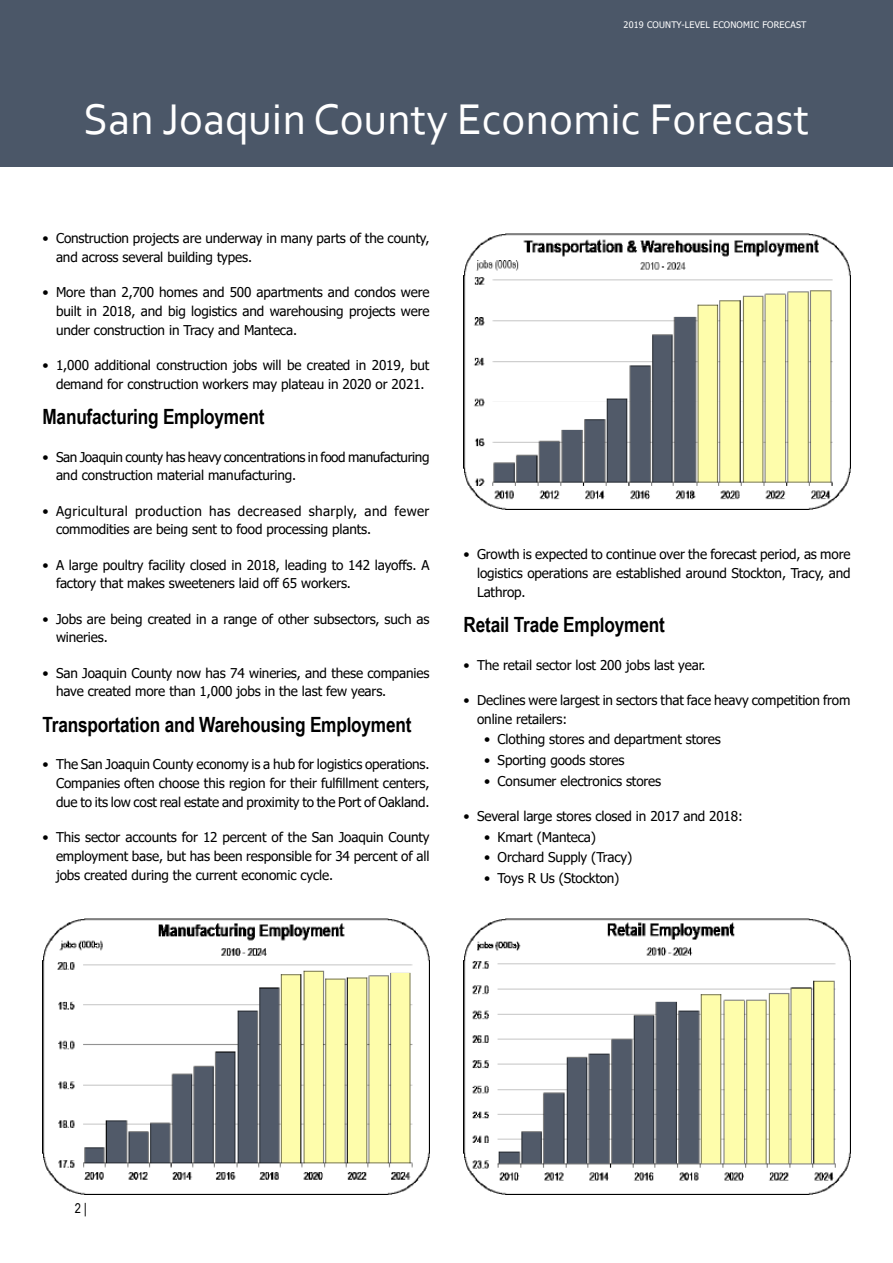
<style>
.page{position:relative;width:893px;height:1263px;background:#fff}
.page>*{position:absolute;margin:0;border:0;box-sizing:border-box;transform-origin:0 0}
.t1{font:45px "Corbel";color:#fff}
.Profile_Subhead_1{font:700 21px "Arial Narrow";letter-spacing:-.01em;color:#000}
.t2{font:13.5px/18.9px "Tahoma";letter-spacing:-.01em;color:#000}
.t3{font:13.5px/18.9px "Tahoma";letter-spacing:.025em;color:#000}
.t4{font:13.5px "Arial Narrow";color:#000}
.t5{font:9px "Tahoma";letter-spacing:.02em;color:#fff}
.s1{font-family:"Myriad Pro"}
</style>
<div class="page">
<div style="left:0;top:0;width:893px;height:167px;background:#4b5768"></div>
<img style="left:42px;top:918px;width:387px;height:277px">
<img style="left:463px;top:233px;width:387px;height:277px">
<img style="left:463px;top:918px;width:387px;height:277px">
<p class="t5" style="left:624px;top:19px;width:184px">2019 COUNTY-LEVEL ECONOMIC FORECAST</p>
<h1 class="t1" style="left:83px;top:91px;width:727px">San Joaquin County Economic Forecast</h1>
<p class="t2" style="left:56px;top:229px;width:375px;text-indent:-14px">• Construction projects are underway in many parts of the county, and across several building types.</p>
<p class="t2" style="left:56px;top:283px;width:375px;text-align:justify;text-indent:-14px">• More than 2,700 homes and 500 apartments and condos were built in 2018, and big logistics and warehousing projects were under construction in Tracy and Manteca.</p>
<p class="t2" style="left:56px;top:356px;width:375px;text-indent:-14px">• 1,000 additional construction jobs will be created in 2019, but demand for construction workers may plateau in 2020 or 2021.</p>
<p class="Profile_Subhead_1" style="left:43px;top:400px;width:223px">Manufacturing Employment</p>
<p class="t2" style="left:56px;top:448px;width:375px;text-indent:-14px">• San Joaquin county has heavy concentrations in food manufacturing and construction material manufacturing.</p>
<p class="t3" style="left:56px;top:502px;width:375px;text-indent:-14px">• Agricultural production has decreased sharply, and fewer commodities are being sent to food processing plants.</p>
<p class="t2" style="left:56px;top:556px;width:375px;text-indent:-14px">• A large poultry facility closed in 2018, leading to 142 layoffs. A factory that makes sweeteners laid off 65 workers.</p>
<p class="t2" style="left:56px;top:610px;width:375px;text-indent:-14px">• Jobs are being created in a range of other subsectors, such as wineries.</p>
<p class="t2" style="left:56px;top:664px;width:375px;text-indent:-14px">• San Joaquin County now has 74 wineries, and these companies have created more than 1,000 jobs in the last few years.</p>
<p class="Profile_Subhead_1" style="left:43px;top:708px;width:370px">Transportation and Warehousing Employment</p>
<p class="t2" style="left:56px;top:756px;width:375px;text-align:justify;text-indent:-14px">• The San Joaquin County economy is a hub for logistics operations.<br>Companies often choose this region for their fulfillment centers, due to its low cost real estate and proximity to the Port of Oakland.</p>
<p class="t2" style="left:56px;top:829px;width:375px;text-align:justify;text-indent:-14px">• This sector accounts for 12 percent of the San Joaquin County employment base, but has been responsible for 34 percent of all jobs created during the current economic cycle.</p>
<p class="t2" style="left:477px;top:545px;width:375px;text-align:justify;text-indent:-14px">• Growth is expected to continue over the forecast period, as more logistics operations are established around Stockton, Tracy, and Lathrop.</p>
<p class="Profile_Subhead_1" style="left:464px;top:608px;width:203px">Retail Trade Employment</p>
<p class="t2" style="left:464px;top:656px;width:244px">• The retail sector lost 200 jobs last year.</p>
<p class="t2" style="left:477px;top:691px;width:375px;text-indent:-14px">• Declines were largest in sectors that face heavy competition from online retailers:</p>
<p class="t2" style="left:484px;top:731px;width:238px">• Clothing stores and department stores</p>
<p class="t2" style="left:484px;top:751px;width:142px">• Sporting goods stores</p>
<p class="t2" style="left:484px;top:772px;width:179px">• Consumer electronics stores</p>
<p class="t2" style="left:464px;top:807px;width:281px">• Several large stores closed in 2017 and 2018:</p>
<p class="t2" style="left:484px;top:828px;width:113px">• Kmart (Manteca)</p>
<p class="t2" style="left:484px;top:849px;width:150px">• Orchard Supply (Tracy)</p>
<p class="t2" style="left:484px;top:869px;width:137px">• Toys R Us (Stockton)</p>
<p class="t4" style="left:75px;top:1198px;width:14px">2 <span class="s1">|</span></p>
</div>
